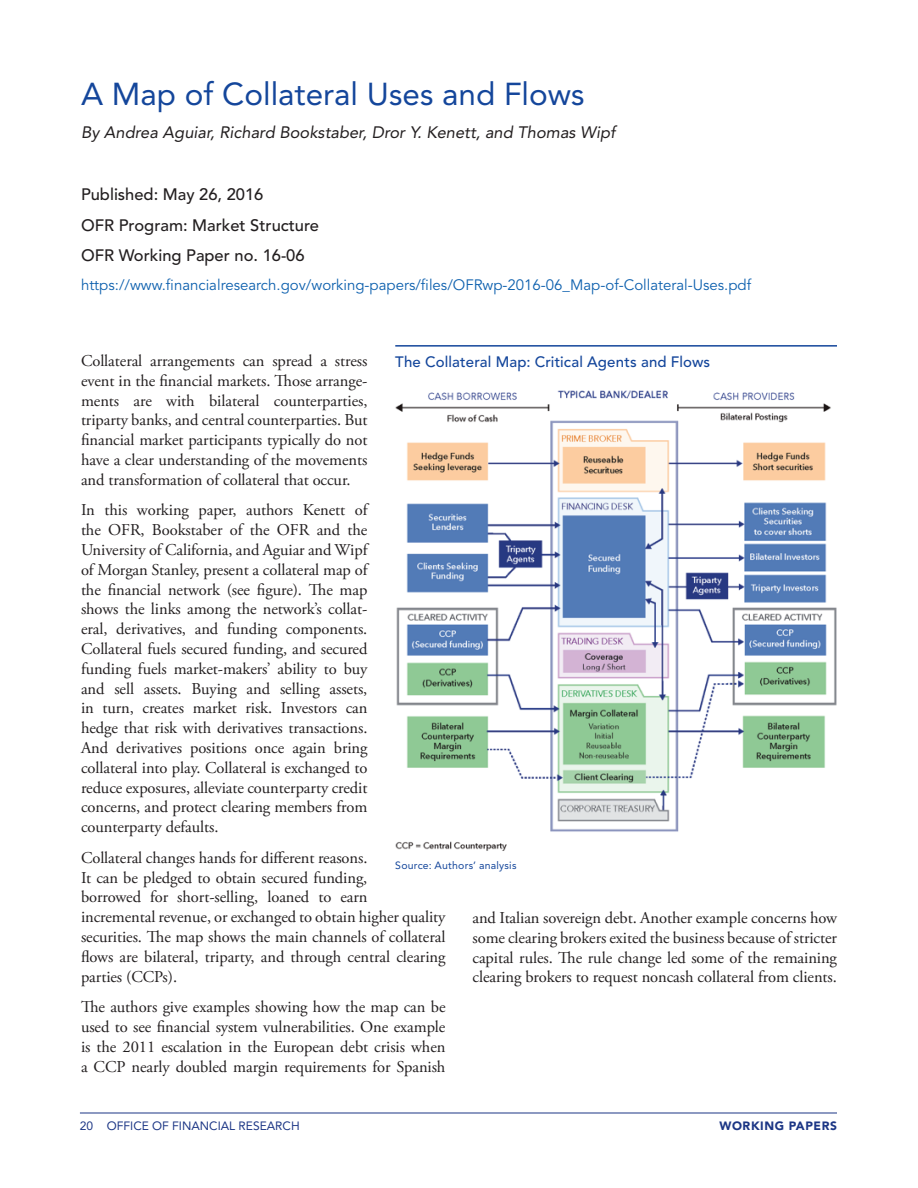
<style>
.page{position:relative;width:918px;height:1188px;background:#fff}
.page>*{position:absolute;margin:0;border:0;box-sizing:border-box;transform-origin:0 0}
.t1{font:31.5px "Avenir LT Std";color:#14469b}
.Body_text{font:16.5px/19.8px "Adobe Garamond Pro";letter-spacing:-.005em;color:#231f20;text-align:justify}
.Date{font:500 16.5px "Avenir LT Std";color:#231f20}
.Authors{font:italic 16.5px "Avenir LT Std";color:#231f20}
.website{font:15px "Avenir LT Std";color:#0d60ae}
.Figure_title{font:500 15px "Avenir LT Std";letter-spacing:.01em;color:#14469b}
.t2{font:12px "Avenir LT Std";color:#1c3685}
.t3{font:900 12px "Avenir LT Std";letter-spacing:.05em;color:#1c3685}
.Sources{font:10.5px "Avenir LT Std";letter-spacing:.02em;color:#14469b}
</style>
<div class="page">
<hr style="left:80px;top:1113px;width:757px;height:1px;background:#1c3685">
<hr style="left:395px;top:345px;width:442px;height:2px;background:#14469b">
<img style="left:395px;top:390px;width:442px;height:461px">
<p class="t1" style="left:81px;top:76px;width:505px">A Map of Collateral Uses and Flows</p>
<p class="Authors" style="left:81px;top:123px;width:536px">By Andrea Aguiar, Richard Bookstaber, Dror Y. Kenett, and Thomas Wipf</p>
<p class="Date" style="left:81px;top:185px;width:184px">Published: May 26, 2016</p>
<p class="Date" style="left:81px;top:215px;width:240px">OFR Program: Market Structure</p>
<p class="Date" style="left:81px;top:246px;width:225px">OFR Working Paper no. 16-06</p>
<p class="website" style="left:81px;top:276px;width:672px">https://www.financialresearch.gov/working-papers/files/OFRwp-2016-06_Map-of-Collateral-Uses.pdf</p>
<p class="Body_text" style="left:81px;top:351px;width:288px">Collateral arrangements can spread a stress event in the financial markets. Those arrange&shy;ments are with bilateral counterparties, triparty banks, and central counterparties. But financial market participants typically do not have a clear understanding of the movements and transformation of collateral that occur.</p>
<p class="Body_text" style="left:81px;top:501px;width:288px">In this working paper, authors Kenett of the OFR, Bookstaber of the OFR and the University of California, and Aguiar and Wipf of Morgan Stanley, present a collateral map of the financial network (see figure). The map shows the links among the network’s collat&shy;eral, derivatives, and funding components.<br>Collateral fuels secured funding, and secured funding fuels market-makers’ ability to buy and sell assets. Buying and selling assets, in turn, creates market risk. Investors can hedge that risk with derivatives transactions.<br>And derivatives positions once again bring collateral into play. Collateral is exchanged to reduce exposures, alleviate counterparty credit concerns, and protect clearing members from counterparty defaults.</p>
<p class="Body_text" style="left:81px;top:848px;width:366px;text-align:left">Collateral changes hands for different reasons.<br>It can be pledged to obtain secured funding,<br>borrowed for short-selling, loaned to earn incremental revenue, or exchanged to obtain higher quality securities. The map shows the main channels of collateral flows are bilateral, triparty, and through central clearing parties (CCPs).</p>
<p class="Body_text" style="left:81px;top:998px;width:366px">The authors give examples showing how the map can be used to see financial system vulnerabilities. One example is the 2011 escalation in the European debt crisis when a CCP nearly doubled margin requirements for Spanish</p>
<p class="Figure_title" style="left:395px;top:353px;width:317px">The Collateral Map: Critical Agents and Flows</p>
<p class="Sources" style="left:395px;top:860px;width:123px">Source: Authors’ analysis</p>
<p class="Body_text" style="left:472px;top:908px;width:366px">and Italian sovereign debt. Another example concerns how some clearing brokers exited the business because of stricter capital rules. The rule change led some of the remaining clearing brokers to request noncash collateral from clients.</p>
<p class="t2" style="left:80px;top:1118px;width:221px">20 OFFICE OF FINANCIAL RESEARCH</p>
<p class="t3" style="left:719px;top:1118px;width:119px">WORKING PAPERS</p>
</div>
